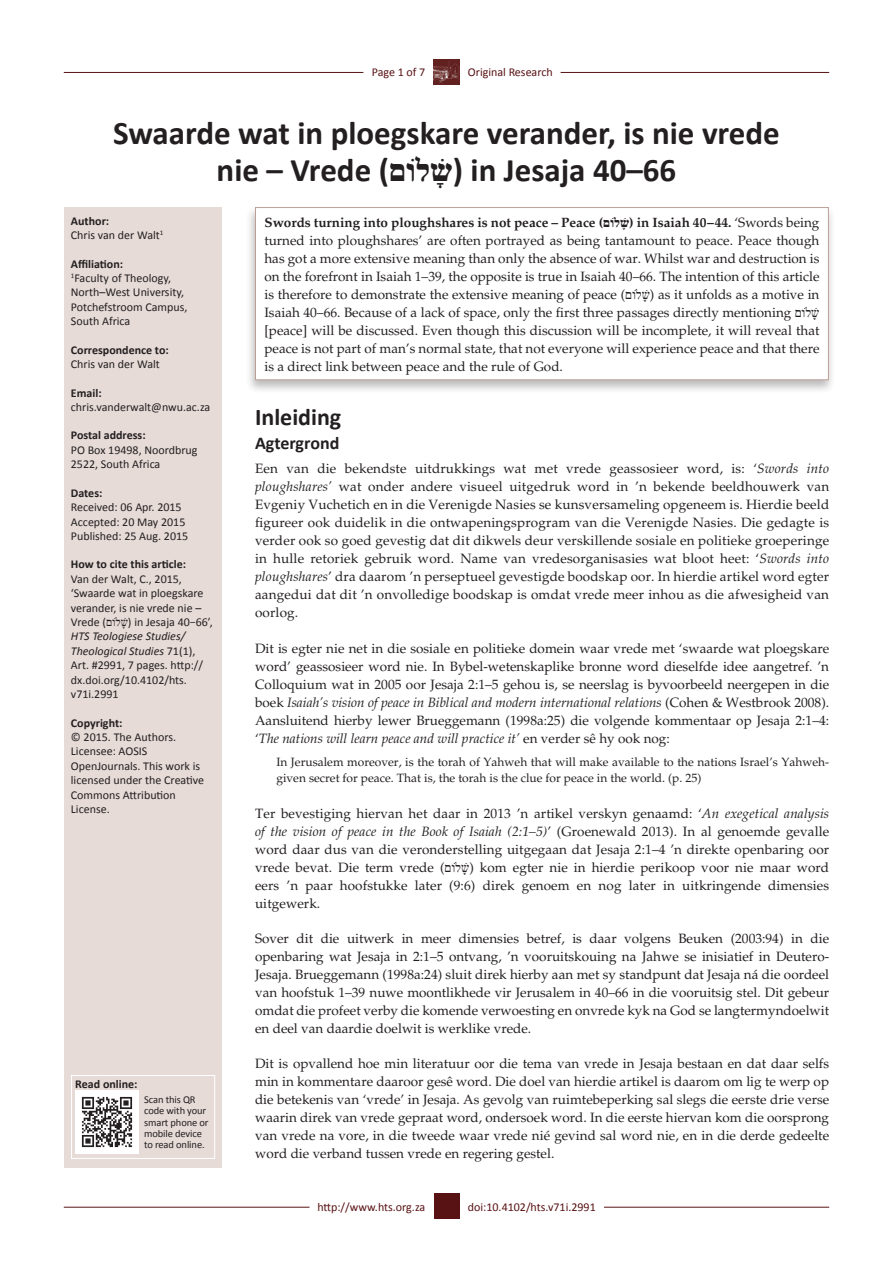
<style>
.page{position:relative;width:893px;height:1263px;background:#fff}
.page>*{position:absolute;margin:0;border:0;box-sizing:border-box;transform-origin:0 0}
.Article_Title{font:700 33px/37.5px "Calibri";color:#231f20;text-align:center}
._1{font:700 24px "Calibri";color:#231f20}
._2_1_line{font:700 18px "Calibri";color:#231f20}
.Text{font:13.5px/18px "Palatino";color:#231f20;text-align:justify}
.Abstract_Text{font:13.5px/18px "Palatino";color:#231f20;text-align:justify}
.Text1{font:13.5px/18px "Palatino";letter-spacing:.01em;color:#231f20;text-align:justify}
.Sidebar_text{font:12px/14.4px "Calibri";color:#231f20}
.Quote_First{font:12px/16.5px "Palatino";color:#231f20}
.Sidebar_head{font:700 12px "Calibri";color:#231f20}
.RRH_Bottom{font:12px "Calibri";color:#581214}
.LRH_Bottom{font:12px "Calibri";letter-spacing:-.005em;color:#581214}
.RRH{font:12px "Calibri";color:#581214}
.LRH{font:12px "Calibri";letter-spacing:-.005em;color:#581214}
.Sidebar_text-2{font:10.5px/11.2px "Calibri";letter-spacing:-.01em;color:#231f20}
.s1{font-family:"Times New Roman"}
.s2{font-weight:700}
.s3{font-family:"Times New Roman";font-weight:700}
.s4{font-style:italic}
</style>
<div class="page">
<hr style="left:64px;top:1207px;width:245px;height:1px;background:#581214">
<hr style="left:604px;top:1207px;width:225px;height:1px;background:#581214">
<hr style="left:64px;top:72px;width:299px;height:1px;background:#581214">
<hr style="left:561px;top:72px;width:268px;height:1px;background:#581214">
<img style="left:434px;top:59px;width:25px;height:26px">
<div style="left:434px;top:1193px;width:25px;height:26px;background:#581214"></div>
<div style="left:65px;top:207px;width:157px;height:960px;background:#e6dbd7"></div>
<div style="left:246px;top:205px;width:590px;height:189px;background:#231f20;opacity:.3"></div>
<div style="left:255px;top:208px;width:573px;height:172px;background:#fff"></div>
<div style="left:255px;top:207px;width:574px;height:173px;border:1px solid #be9f98"></div>
<div style="left:71px;top:1075px;width:144px;height:84px;border:1px solid #fff"></div>
<img style="left:75px;top:1091px;width:63px;height:63px">
<p class="LRH" style="left:372px;top:65px;width:55px">Page 1 of 7</p>
<p class="RRH" style="left:468px;top:65px;width:86px">Original Research</p>
<p class="Article_Title" style="left:113px;top:113px;width:668px">Swaarde wat in ploegskare verander, is nie vrede nie – Vrede ( <span class="s1">לום ֹ ָׁש</span>( in Jesaja 40–66</p>
<p class="Abstract_Text" style="left:264px;top:213px;width:557px"><span class="s2">Swords turning into ploughshares is not peace – Peace (</span> <span class="s3">לום ֹ ָׁש</span><span class="s2">( in Isaiah 40−44.</span> ‘Swords being turned into ploughshares’ are often portrayed as being tantamount to peace. Peace though has got a more extensive meaning than only the absence of war. Whilst war and destruction is on the forefront in Isaiah 1–39, the opposite is true in Isaiah 40–66. The intention of this article is therefore to demonstrate the extensive meaning of peace ( <span class="s1">לום ֹ ָׁש</span>( as it unfolds as a motive in Isaiah 40–66. Because of a lack of space, only the first three passages directly mentioning <span class="s1">לום ֹ ָׁש </span>[peace] will be discussed. Even though this discussion will be incomplete, it will reveal that peace is not part of man’s normal state, that not everyone will experience peace and that there is a direct link between peace and the rule of God.</p>
<p class="Sidebar_head" style="left:71px;top:213px;width:40px">Author:</p>
<p class="Sidebar_text" style="left:71px;top:228px;width:94px">Chris van der Walt<sup>1</sup></p>
<p class="Sidebar_head" style="left:71px;top:256px;width:54px">Affiliation:</p>
<p class="Sidebar_text" style="left:71px;top:271px;width:118px"><sup>1</sup>Faculty of Theology,<br>North–West University,<br>Potchefstroom Campus,<br>South Africa</p>
<p class="Sidebar_head" style="left:71px;top:342px;width:99px">Correspondence to:</p>
<p class="Sidebar_text" style="left:71px;top:357px;width:91px">Chris van der Walt</p>
<p class="Sidebar_head" style="left:71px;top:385px;width:32px">Email:</p>
<p class="Sidebar_text" style="left:71px;top:400px;width:141px">chris.vanderwalt@nwu.ac.za</p>
<p class="Sidebar_head" style="left:71px;top:428px;width:76px">Postal address:</p>
<p class="Sidebar_text" style="left:71px;top:443px;width:128px">PO Box 19498, Noordbrug<br>2522, South Africa</p>
<p class="Sidebar_head" style="left:71px;top:485px;width:33px">Dates:</p>
<p class="Sidebar_text" style="left:71px;top:500px;width:112px">Received: 06 Apr. 2015</p>
<p class="Sidebar_text" style="left:71px;top:514px;width:116px">Accepted: 20 May 2015</p>
<p class="Sidebar_text" style="left:71px;top:529px;width:119px">Published: 25 Aug. 2015</p>
<p class="Sidebar_head" style="left:71px;top:557px;width:117px">How to cite this article:</p>
<p class="Sidebar_text" style="left:71px;top:572px;width:143px">Van der Walt, C., 2015, ‘Swaarde wat in ploegskare verander, is nie vrede nie –<br>Vrede ( <span class="s1">לום ֹ ָׁש</span>( in Jesaja 40−66’,<br><span class="s4">HTS Teologiese Studies/<br>Theological Studies</span> 71(1),<br>Art. #2991, 7 pages. http:// dx.doi.org/10.4102/hts. v71i.2991</p>
<p class="Sidebar_head" style="left:71px;top:715px;width:53px">Copyright:</p>
<p class="Sidebar_text" style="left:71px;top:730px;width:135px">© 2015. The Authors.<br>Licensee: AOSIS<br>OpenJournals. This work is licensed under the Creative<br>Commons Attribution<br>License.</p>
<p class="_1" style="left:255px;top:402px;width:88px">Inleiding</p>
<p class="_2_1_line" style="left:255px;top:432px;width:86px">Agtergrond</p>
<p class="Text1" style="left:255px;top:460px;width:576px">Een van die bekendste uitdrukkings wat met vrede geassosieer word, is: ‘<span class="s4">Swords into ploughshares’</span> wat onder andere visueel uitgedruk word in ’n bekende beeldhouwerk van Evgeniy Vuchetich en in die Verenigde Nasies se kunsversameling opgeneem is. Hierdie beeld figureer ook duidelik in die ontwapeningsprogram van die Verenigde Nasies. Die gedagte is verder ook so goed gevestig dat dit dikwels deur verskillende sosiale en politieke groeperinge in hulle retoriek gebruik word. Name van vredesorganisasies wat bloot heet: ‘<span class="s4">Swords into ploughshares</span>’ dra daarom ’n perseptueel gevestigde boodskap oor. In hierdie artikel word egter aangedui dat dit ’n onvolledige boodskap is omdat vrede meer inhou as die afwesigheid van oorlog.</p>
<p class="Text" style="left:255px;top:640px;width:576px">Dit is egter nie net in die sosiale en politieke domein waar vrede met ‘swaarde wat ploegskare word’ geassosieer word nie. In Bybel-wetenskaplike bronne word dieselfde idee aangetref. ’n Colloquium wat in 2005 oor Jesaja 2:1–5 gehou is, se neerslag is byvoorbeeld neergepen in die boek <span class="s4">Isaiah’s vision of peace in Biblical and modern international relations</span> (Cohen &amp; Westbrook 2008).<br>Aansluitend hierby lewer Brueggemann (1998a:25) die volgende kommentaar op Jesaja 2:1–4: ‘<span class="s4">The nations will learn peace and will practice it’</span> en verder sê hy ook nog:</p>
<p class="Quote_First" style="left:276px;top:754px;width:554px">In Jerusalem moreover, is the torah of Yahweh that will make available to the nations Israel’s Yahweh&shy;given secret for peace. That is, the torah is the clue for peace in the world. (p. 25)</p>
<p class="Text" style="left:255px;top:804px;width:576px">Ter bevestiging hiervan het daar in 2013 ’n artikel verskyn genaamd: ‘<span class="s4">An exegetical analysis of the vision of peace in the Book of Isaiah (2:1–5)</span>’ (Groenewald 2013). In al genoemde gevalle word daar dus van die veronderstelling uitgegaan dat Jesaja 2:1–4 ’n direkte openbaring oor vrede bevat. Die term vrede ( <span class="s1">לום ֹ ָׁש</span>( kom egter nie in hierdie perikoop voor nie maar word eers ’n paar hoofstukke later (9:6) direk genoem en nog later in uitkringende dimensies uitgewerk.</p>
<p class="Text" style="left:255px;top:929px;width:576px">Sover dit die uitwerk in meer dimensies betref, is daar volgens Beuken (2003:94) in die openbaring wat Jesaja in 2:1–5 ontvang, ’n vooruitskouing na Jahwe se inisiatief in Deutero-Jesaja. Brueggemann (1998a:24) sluit direk hierby aan met sy standpunt dat Jesaja ná die oordeel van hoofstuk 1–39 nuwe moontlikhede vir Jerusalem in 40–66 in die vooruitsig stel. Dit gebeur omdat die profeet verby die komende verwoesting en onvrede kyk na God se langtermyndoelwit en deel van daardie doelwit is werklike vrede.</p>
<p class="Text" style="left:255px;top:1055px;width:576px">Dit is opvallend hoe min literatuur oor die tema van vrede in Jesaja bestaan en dat daar selfs min in kommentare daaroor gesê word. Die doel van hierdie artikel is daarom om lig te werp op die betekenis van ‘vrede’ in Jesaja. As gevolg van ruimtebeperking sal slegs die eerste drie verse waarin direk van vrede gepraat word, ondersoek word. In die eerste hiervan kom die oorsprong van vrede na vore, in die tweede waar vrede nié gevind sal word nie, en in die derde gedeelte word die verband tussen vrede en regering gestel.</p>
<p class="Sidebar_head" style="left:75px;top:1077px;width:64px">Read online:</p>
<p class="Sidebar_text-2" style="left:144px;top:1094px;width:66px">Scan this QR code with your smart phone or mobile device to read online.</p>
<p class="LRH_Bottom" style="left:317px;top:1199px;width:109px">http://www.hts.org.za</p>
<p class="RRH_Bottom" style="left:468px;top:1199px;width:129px">doi:10.4102/hts.v71i.2991</p>
</div>
